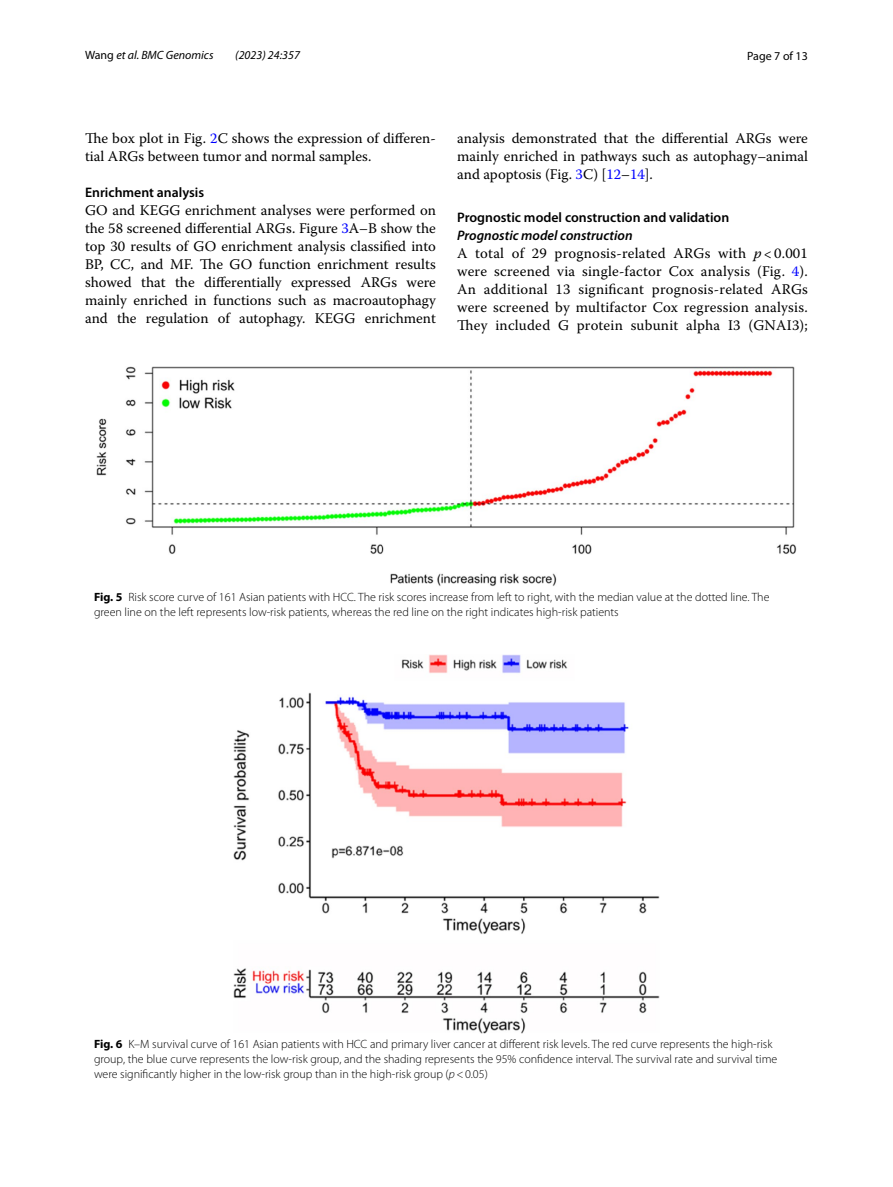
<style>
.page{position:relative;width:893px;height:1187px;background:#fff}
.page>*{position:absolute;margin:0;border:0;box-sizing:border-box;transform-origin:0 0}
.t1{font:14.7px/18px "Warnock Pro";color:#000;text-align:justify}
.t2{font:600 13.8px "Myriad Pro";color:#000}
.t3{font:italic 600 13.8px "Myriad Pro";color:#000}
.t4{font:300 12px/15px "Myriad Pro";color:#000}
.t5{font:italic 12px "Myriad Pro";color:#000}
.t6{font:12px "Myriad Pro";color:#000}
.s1{font-style:normal}
.s2{color:#00f}
.s3{font-family:"Warnock Pro It 2"}
.s4{font-weight:700}
.s5{font-style:italic}
</style>
<div class="page">
<img style="left:96px;top:367px;width:701px;height:219px">
<img style="left:234px;top:654px;width:425px;height:379px">
<p class="t5" style="left:85px;top:48px;width:130px"><span class="s1">Wang</span> et al. BMC Genomics</p>
<p class="t5" style="left:235px;top:48px;width:66px">(2023) 24:357</p>
<p class="t6" style="left:747px;top:48px;width:62px">Page 7 of 13</p>
<p class="t1" style="left:85px;top:128px;width:352px">The box plot in Fig. <span class="s2">2</span>C shows the expression of differen&shy;tial ARGs between tumor and normal samples.</p>
<p class="t2" style="left:85px;top:183px;width:121px">Enrichment analysis</p>
<p class="t1" style="left:85px;top:200px;width:352px">GO and KEGG enrichment analyses were performed on the 58 screened differential ARGs. Figure <span class="s2">3</span>A–B show the top 30 results of GO enrichment analysis classified into BP, CC, and MF. The GO function enrichment results showed that the differentially expressed ARGs were mainly enriched in functions such as macroautophagy and the regulation of autophagy. KEGG enrichment</p>
<p class="t1" style="left:457px;top:128px;width:352px">analysis demonstrated that the differential ARGs were mainly enriched in pathways such as autophagy–animal and apoptosis (Fig. <span class="s2">3</span>C) [<span class="s2">12</span>–<span class="s2">14</span>].</p>
<p class="t2" style="left:457px;top:209px;width:274px">Prognostic model construction and validation</p>
<p class="t3" style="left:457px;top:227px;width:177px">Prognostic model construction</p>
<p class="t1" style="left:457px;top:244px;width:352px">A total of 29 prognosis-related ARGs with <span class="s3">p</span> &lt; 0.001 were screened via single-factor Cox analysis (Fig. <span class="s2">4</span>).<br>An additional 13 significant prognosis-related ARGs were screened by multifactor Cox regression analysis.<br>They included G protein subunit alpha I3 (GNAI3);</p>
<p class="t4" style="left:94px;top:590px;width:677px"><span class="s4">Fig. 5</span> Risk score curve of 161 Asian patients with HCC. The risk scores increase from left to right, with the median value at the dotted line. The green line on the left represents low-risk patients, whereas the red line on the right indicates high-risk patients</p>
<p class="t4" style="left:94px;top:1036px;width:685px"><span class="s4">Fig. 6</span> K–M survival curve of 161 Asian patients with HCC and primary liver cancer at different risk levels. The red curve represents the high-risk group, the blue curve represents the low-risk group, and the shading represents the 95% confidence interval. The survival rate and survival time were significantly higher in the low-risk group than in the high-risk group (<span class="s5">p</span>&lt;0.05)</p>
</div>
